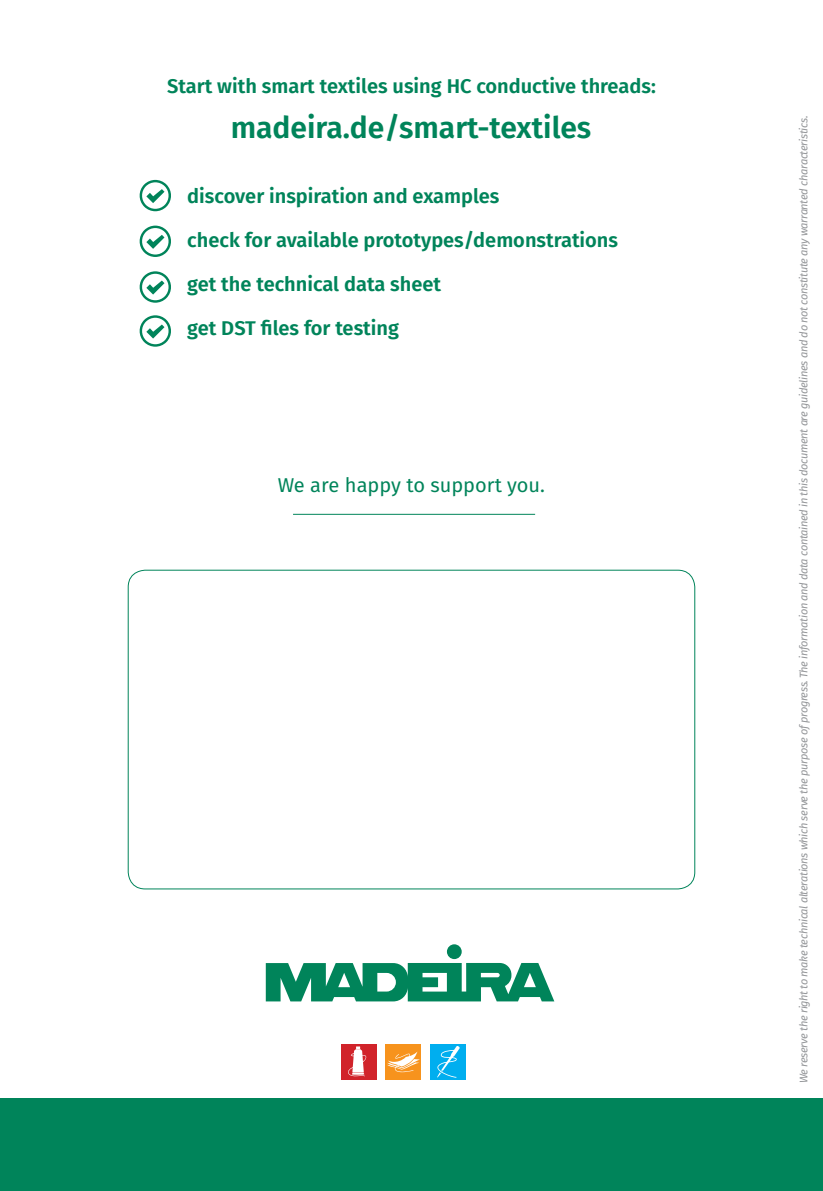
<style>
.page{position:relative;width:823px;height:1191px;background:#fff}
.page>*{position:absolute;margin:0;border:0;box-sizing:border-box;transform-origin:0 0}
.t1{font:600 30px "Fira Sans";color:#00845a}
.t2{font:600 20px "Fira Sans";color:#00845a}
.t3{font:20px "Fira Sans";color:#00845a}
.t4{font:italic 11px "Fira Sans";letter-spacing:-.03em;color:#939598}
</style>
<div class="page">
<svg style="left:265px;top:963px;width:289px;height:38px"></svg>
<div style="left:446px;top:944px;width:15px;height:15px;background:#00845a;border-radius:50%"></div>
<div style="left:385px;top:1044px;width:36px;height:35px;background:#f7931d"></div>
<svg style="left:387px;top:1051px;width:32px;height:22px"></svg>
<div style="left:340px;top:1044px;width:36px;height:35px;background:#d1232a"></div>
<div style="left:430px;top:1044px;width:36px;height:35px;background:#00aeef"></div>
<svg style="left:437px;top:1046px;width:22px;height:31px"></svg>
<svg style="left:348px;top:1046px;width:18px;height:30px"></svg>
<svg style="left:139px;top:180px;width:32px;height:31px"></svg>
<svg style="left:139px;top:226px;width:32px;height:31px"></svg>
<svg style="left:139px;top:271px;width:32px;height:32px"></svg>
<svg style="left:139px;top:315px;width:32px;height:32px"></svg>
<hr style="left:293px;top:514px;width:242px;height:1px;background:#00845a">
<div style="left:0;top:1098px;width:822px;height:93px;background:#00845a"></div>
<h2 class="t2" style="left:167px;top:70px;width:490px">Start with smart textiles using HC conductive threads:</h2>
<h1 class="t1" style="left:230px;top:103px;width:362px">madeira.de/smart-textiles</h1>
<p class="t4" style="left:795px;top:1083px;width:969px;rotate:-90deg">We reserve the right to make technical alterations which serve the purpose ofprogress. The information and data contained in this document are guidelines and do not constitute any warranted characteristics.</p>
<h2 class="t2" style="left:187px;top:180px;width:313px">discover inspiration and examples</h2>
<h2 class="t2" style="left:187px;top:224px;width:432px">check for available prototypes/demonstrations</h2>
<h2 class="t2" style="left:187px;top:268px;width:255px">get the technical data sheet</h2>
<h2 class="t2" style="left:187px;top:312px;width:213px">get DST files for testing</h2>
<h2 class="t3" style="left:278px;top:471px;width:268px">We are happy to support you.</h2>
</div>
